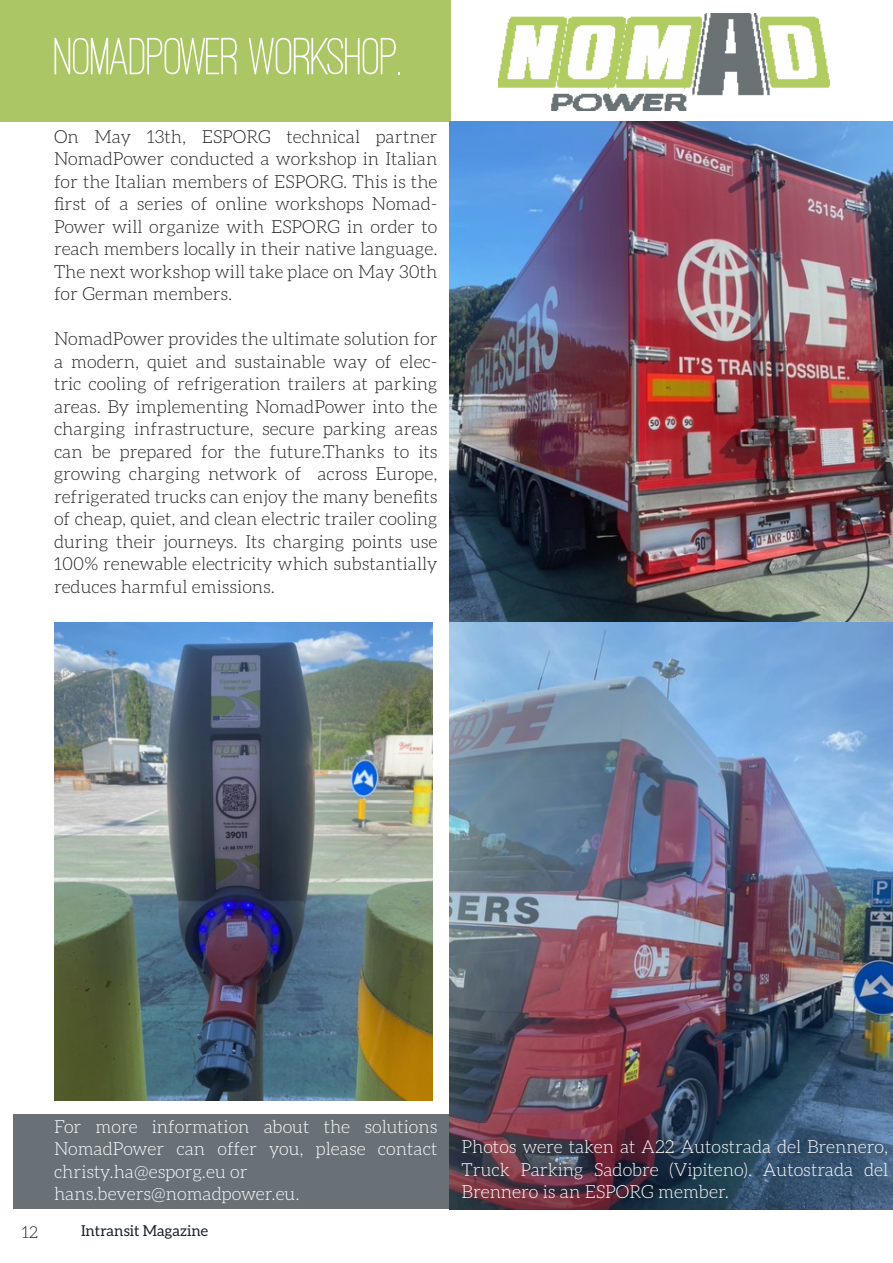
<style>
.page{position:relative;width:893px;height:1263px;background:#fff}
.page>*{position:absolute;margin:0;border:0;box-sizing:border-box;transform-origin:0 0}
.TEXT_TITLE{font:500 54px "Ostrich Sans";letter-spacing:-.02em;color:#fff}
.t1{font:300 18px/22.5px "Aleo";color:#231f20;text-align:justify}
.t2{font:300 18px/22.5px "Aleo";color:#fff;text-align:justify}
.t3{font:300 16.5px "Aleo";color:#231f20}
.t4{font:15px "Aleo";color:#17202b}
</style>
<div class="page">
<div style="left:13px;top:1114px;width:438px;height:95px;background:#6a7176"></div>
<div style="left:0;top:0;width:451px;height:122px;background:#abc664"></div>
<img style="left:450px;top:122px;width:443px;height:1087px">
<img style="left:498px;top:14px;width:332px;height:97px">
<img style="left:54px;top:622px;width:378px;height:479px">
<hr style="left:892px;top:0;width:1px;height:756px;background:#08202d">
<p class="TEXT_TITLE" style="left:54px;top:31px;width:349px">NOMADPOWER WORKSHOP.</p>
<p class="t1" style="left:54px;top:125px;width:385px">On May 13th, ESPORG technical partner NomadPower conducted a workshop in Italian for the Italian members of ESPORG. This is the first of a series of online workshops Nomad-Power will organize with ESPORG in order to reach members locally in their native language.<br>The next workshop will take place on May 30th for German members.</p>
<p class="t1" style="left:54px;top:328px;width:385px">NomadPower provides the ultimate solution for a modern, quiet and sustainable way of elec&shy;tric cooling of refrigeration trailers at parking areas. By implementing NomadPower into the charging infrastructure, secure parking areas can be prepared for the future.Thanks to its growing charging network of across Europe, refrigerated trucks can enjoy the many benefits of cheap, quiet, and clean electric trailer cooling during their journeys. Its charging points use 100% renewable electricity which substantially reduces harmful emissions.</p>
<p class="t2" style="left:54px;top:1115px;width:385px">For more information about the solutions NomadPower can offer you, please contact christy.ha@esporg.eu or</p>
<p class="t2" style="left:54px;top:1183px;width:247px">hans.bevers@nomadpower.eu.</p>
<p class="t3" style="left:22px;top:1223px;width:18px">12</p>
<p class="t4" style="left:81px;top:1222px;width:129px">Intransit Magazine</p>
<p class="t2" style="left:461px;top:1135px;width:428px">Photos were taken at A22 Autostrada del Brennero, Truck Parking Sadobre (Vipiteno). Autostrada del Brennero is an ESPORG member.</p>
</div>
